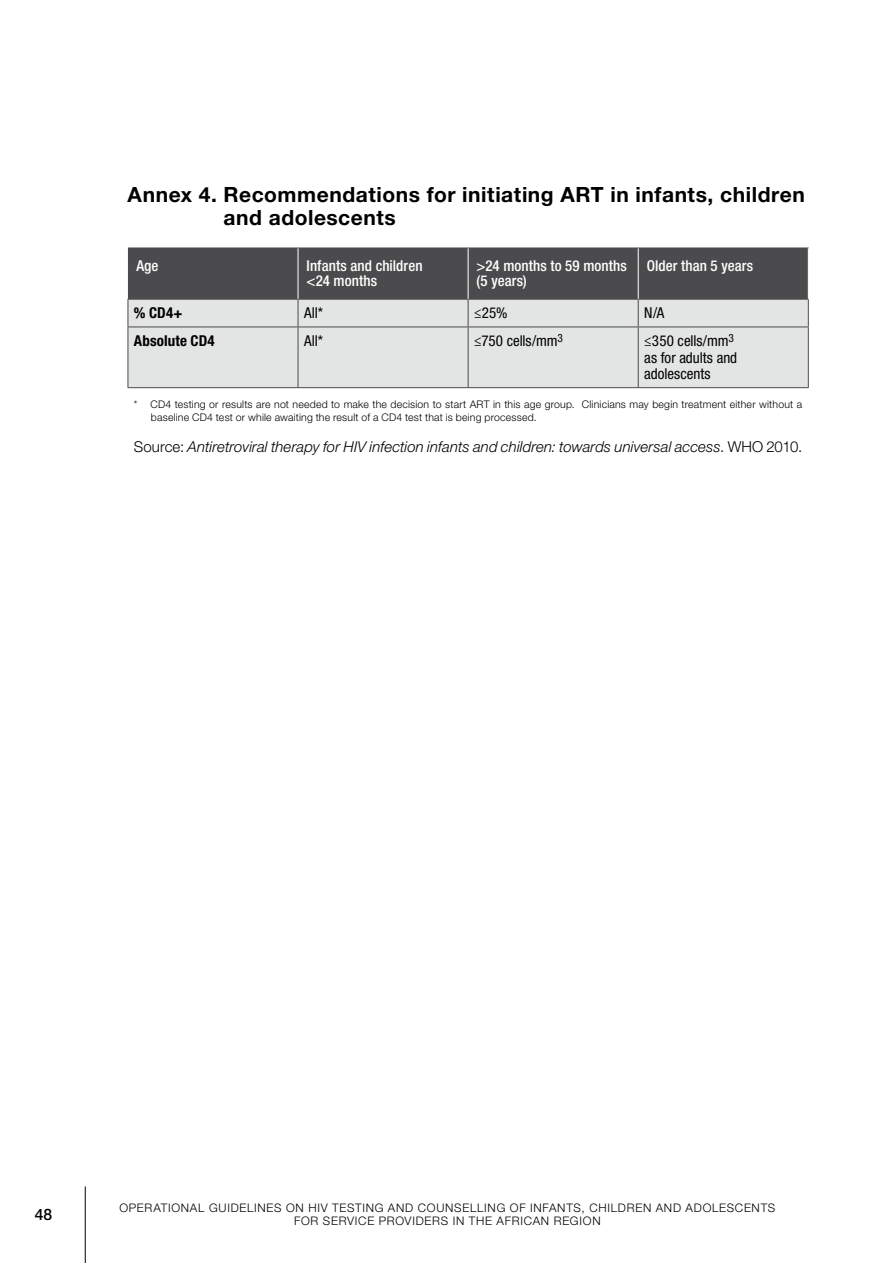
<style>
.page{position:relative;width:893px;height:1263px;background:#fff}
.page>*{position:absolute;margin:0;border:0;box-sizing:border-box;transform-origin:0 0}
.t1{font:700 21px/22.5px "Helvetica Neue LT Std";letter-spacing:.025em;color:#000}
.t2{font:500 15.75px "Helvetica Neue LT Std";color:#000}
.t3{font:italic 300 15px "Helvetica Neue LT Std";letter-spacing:.005em;color:#000}
.t4{font:500 condensed 15px/15px "Helvetica Neue LT Std";letter-spacing:.005em;color:#fff}
.t5{font:condensed 15px/16.5px "Helvetica Neue LT Std";color:#000}
.t6{font:700 condensed 15px "Helvetica Neue LT Std";letter-spacing:.01em;color:#000}
.t7{font:300 11.85px/13.8px "Helvetica Neue LT Std";letter-spacing:.065em;color:#000;text-align:center}
.t8{font:300 10.5px/13.5px "Helvetica Neue LT Std";letter-spacing:.02em;color:#000}
.s1{font-style:normal}
</style>
<div class="page">
<hr style="left:85px;top:1186px;width:1px;height:77px;background:#000">
<div style="left:129px;top:328px;width:679px;height:59px;background:#e3e4e4"></div>
<svg style="left:128px;top:249px;width:681px;height:78px;background:#7f7f80"></svg>
<hr style="left:128px;top:327px;width:170px;height:1px;background:#4b4b4d">
<hr style="left:128px;top:327px;width:1px;height:60px;background:#4b4b4d">
<hr style="left:298px;top:327px;width:170px;height:1px;background:#4b4b4d">
<hr style="left:298px;top:327px;width:1px;height:60px;background:#4b4b4d">
<hr style="left:468px;top:327px;width:170px;height:1px;background:#4b4b4d">
<hr style="left:468px;top:327px;width:1px;height:60px;background:#4b4b4d">
<hr style="left:638px;top:327px;width:171px;height:1px;background:#4b4b4d">
<hr style="left:638px;top:327px;width:1px;height:60px;background:#4b4b4d">
<hr style="left:808px;top:327px;width:1px;height:60px;background:#4b4b4d">
<hr style="left:128px;top:248px;width:170px;height:1px;background:#4b4b4d">
<hr style="left:298px;top:248px;width:170px;height:1px;background:#4b4b4d">
<hr style="left:468px;top:248px;width:170px;height:1px;background:#4b4b4d">
<hr style="left:638px;top:248px;width:171px;height:1px;background:#4b4b4d">
<hr style="left:128px;top:299px;width:170px;height:1px;background:#4b4b4d">
<hr style="left:298px;top:299px;width:170px;height:1px;background:#4b4b4d">
<hr style="left:468px;top:299px;width:170px;height:1px;background:#4b4b4d">
<hr style="left:638px;top:299px;width:171px;height:1px;background:#4b4b4d">
<hr style="left:298px;top:248px;width:1px;height:51px;background:#fff">
<hr style="left:468px;top:248px;width:1px;height:51px;background:#fff">
<hr style="left:638px;top:248px;width:1px;height:51px;background:#fff">
<hr style="left:808px;top:248px;width:1px;height:51px;background:#fff">
<hr style="left:128px;top:387px;width:170px;height:1px;background:#4b4b4d">
<hr style="left:298px;top:387px;width:170px;height:1px;background:#4b4b4d">
<hr style="left:468px;top:387px;width:170px;height:1px;background:#4b4b4d">
<hr style="left:638px;top:387px;width:171px;height:1px;background:#4b4b4d">
<h1 class="t1" style="left:224px;top:183px;width:583px;text-indent:-96px">Annex 4. Recommendations for initiating ART in infants, children and adolescents</h1>
<h3 class="t4" style="left:136px;top:258px;width:24px">Age</h3>
<h3 class="t4" style="left:307px;top:258px;width:118px">Infants and children &lt;24 months</h3>
<h3 class="t4" style="left:477px;top:258px;width:152px">&gt;24 months to 59 months (5 years)</h3>
<h3 class="t4" style="left:647px;top:258px;width:108px">Older than 5 years</h3>
<h3 class="t6" style="left:134px;top:304px;width:50px">% CD4+</h3>
<h3 class="t5" style="left:304px;top:305px;width:21px">All*</h3>
<h3 class="t5" style="left:474px;top:305px;width:35px">≤25%</h3>
<h3 class="t5" style="left:644px;top:305px;width:22px">N/A</h3>
<h3 class="t6" style="left:134px;top:332px;width:82px">Absolute CD4</h3>
<h3 class="t5" style="left:304px;top:332px;width:21px">All*</h3>
<h3 class="t5" style="left:474px;top:332px;width:90px">≤750 cells/mm<sup>3</sup></h3>
<h3 class="t5" style="left:644px;top:332px;width:95px">≤350 cells/mm<sup>3 </sup>as for adults and adolescents</h3>
<p class="t8" style="left:134px;top:397px;width:14px">* CD</p>
<p class="t8" style="left:165px;top:397px;width:313px">4 testing or results are not needed to make the decision to start ART</p>
<p class="t8" style="left:151px;top:397px;width:653px;text-indent:342px">in this age group. Clinicians may begin treatment either without a baseline CD4 test or while awaiting the result of a CD4 test that is being processed.</p>
<h3 class="t3" style="left:134px;top:438px;width:670px"><span class="s1">Source:</span> Antiretroviral therapy for HIV infection infants and children: towards universal access<span class="s1">. WHO 2010.</span></h3>
<h2 class="t2" style="left:35px;top:1205px;width:19px">48</h2>
<p class="t7" style="left:119px;top:1200px;width:657px">Operational guidelines on HIV testing and counselling of infants, ch ildren and adolescents for service providers in th e African Region</p>
</div>
